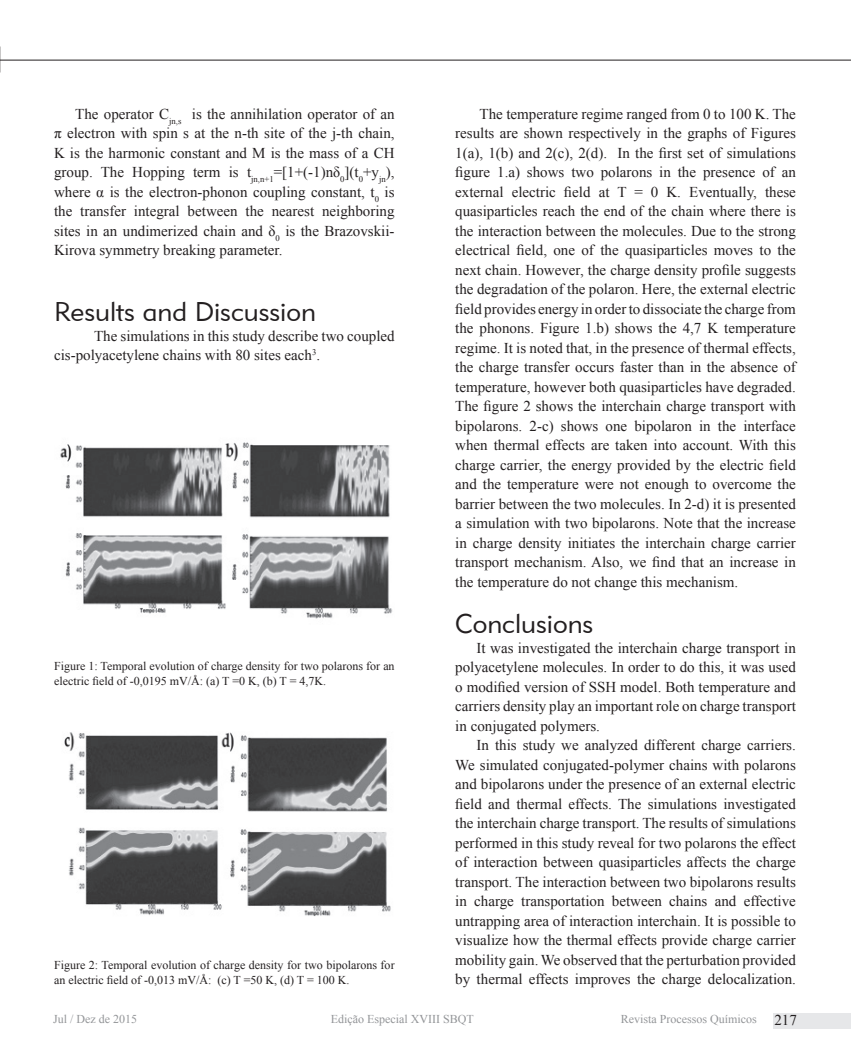
<style>
.page{position:relative;width:851px;height:1063px;background:#fff}
.page>*{position:absolute;margin:0;border:0;box-sizing:border-box;transform-origin:0 0}
.t1{font:27px "Geometric 415 BT Lite A";color:#231f20}
.t2{font:15px/19.5px "Times New Roman";color:#231f20;text-align:justify}
.t3{font:12px/15px "Times New Roman";color:#231f20}
.t4{font:12px "Times New Roman";color:#939598}
.s1{font-size:15px;color:#231f20}
</style>
<div class="page">
<hr style="left:0;top:60px;width:850px;height:1px;background:#231f20">
<img style="left:60px;top:442px;width:332px;height:177px">
<img style="left:64px;top:732px;width:327px;height:184px">
<div style="left:773px;top:1013px;width:77px;height:15px;background:#e6e7e9"></div>
<p class="t2" style="left:54px;top:104px;width:342px;text-indent:21px">The operator C<sub>jn,s</sub> is the annihilation operator of an π electron with spin s at the n-th site of the j-th chain, K is the harmonic constant and M is the mass of a CH group. The Hopping term is t<sub>jn,n+1</sub>=[1+(-1)nδ<sub>0</sub>](t<sub>0</sub>+y<sub>jn</sub>), where α is the electron-phonon coupling constant, t<sub>0</sub> is the transfer integral between the nearest neighboring sites in an undimerized chain and δ<sub>0</sub> is the Brazovskii-Kirova symmetry breaking parameter.</p>
<h1 class="t1" style="left:54px;top:295px;width:263px">Results and Discussion</h1>
<p class="t2" style="left:54px;top:326px;width:342px;text-indent:40px">The simulations in this study describe two coupled cis-polyacetylene chains with 80 sites each<sup>3</sup>.</p>
<p class="t3" style="left:54px;top:658px;width:342px">Figure 1: Temporal evolution of charge density for two polarons for an electric field of -0,0195 mV/Å: (a) T =0 K, (b) T = 4,7K.</p>
<p class="t3" style="left:54px;top:957px;width:342px">Figure 2: Temporal evolution of charge density for two bipolarons for an electric field of -0,013 mV/Å: (c) T =50 K, (d) T = 100 K.</p>
<p class="t2" style="left:455px;top:104px;width:342px;text-indent:24px">The temperature regime ranged from 0 to 100 K. The results are shown respectively in the graphs of Figures 1(a), 1(b) and 2(c), 2(d). In the first set of simulations figure 1.a) shows two polarons in the presence of an external electric field at T = 0 K. Eventually, these quasiparticles reach the end of the chain where there is the interaction between the molecules. Due to the strong electrical field, one of the quasiparticles moves to the next chain. However, the charge density profile suggests the degradation of the polaron. Here, the external electric field provides energy in order to dissociate the charge from the phonons. Figure 1.b) shows the 4,7 K temperature regime. It is noted that, in the presence of thermal effects, the charge transfer occurs faster than in the absence of temperature, however both quasiparticles have degraded.<br>The figure 2 shows the interchain charge transport with bipolarons. 2-c) shows one bipolaron in the interface when thermal effects are taken into account. With this charge carrier, the energy provided by the electric field and the temperature were not enough to overcome the barrier between the two molecules. In 2-d) it is presented a simulation with two bipolarons. Note that the increase in charge density initiates the interchain charge carrier transport mechanism. Also, we find that an increase in the temperature do not change this mechanism.</p>
<h1 class="t1" style="left:455px;top:607px;width:140px">Conclusions</h1>
<p class="t2" style="left:455px;top:638px;width:342px;text-indent:21px">It was investigated the interchain charge transport in polyacetylene molecules. In order to do this, it was used o modified version of SSH model. Both temperature and carriers density play an important role on charge transport in conjugated polymers.</p>
<p class="t2" style="left:455px;top:735px;width:342px;text-indent:21px">In this study we analyzed different charge carriers.<br>We simulated conjugated-polymer chains with polarons and bipolarons under the presence of an external electric field and thermal effects. The simulations investigated the interchain charge transport. The results of simulations performed in this study reveal for two polarons the effect of interaction between quasiparticles affects the charge transport. The interaction between two bipolarons results in charge transportation between chains and effective untrapping area of interaction interchain. It is possible to visualize how the thermal effects provide charge carrier mobility gain. We observed that the perturbation provided by thermal effects improves the charge delocalization.</p>
<p class="t4" style="left:53px;top:1011px;width:85px">Jul / Dez de 2015</p>
<p class="t4" style="left:331px;top:1011px;width:144px">Edição Especial XVIII SBQT</p>
<p class="t4" style="left:620px;top:1011px;width:177px">Revista Processos Químicos <span class="s1">217</span></p>
</div>
